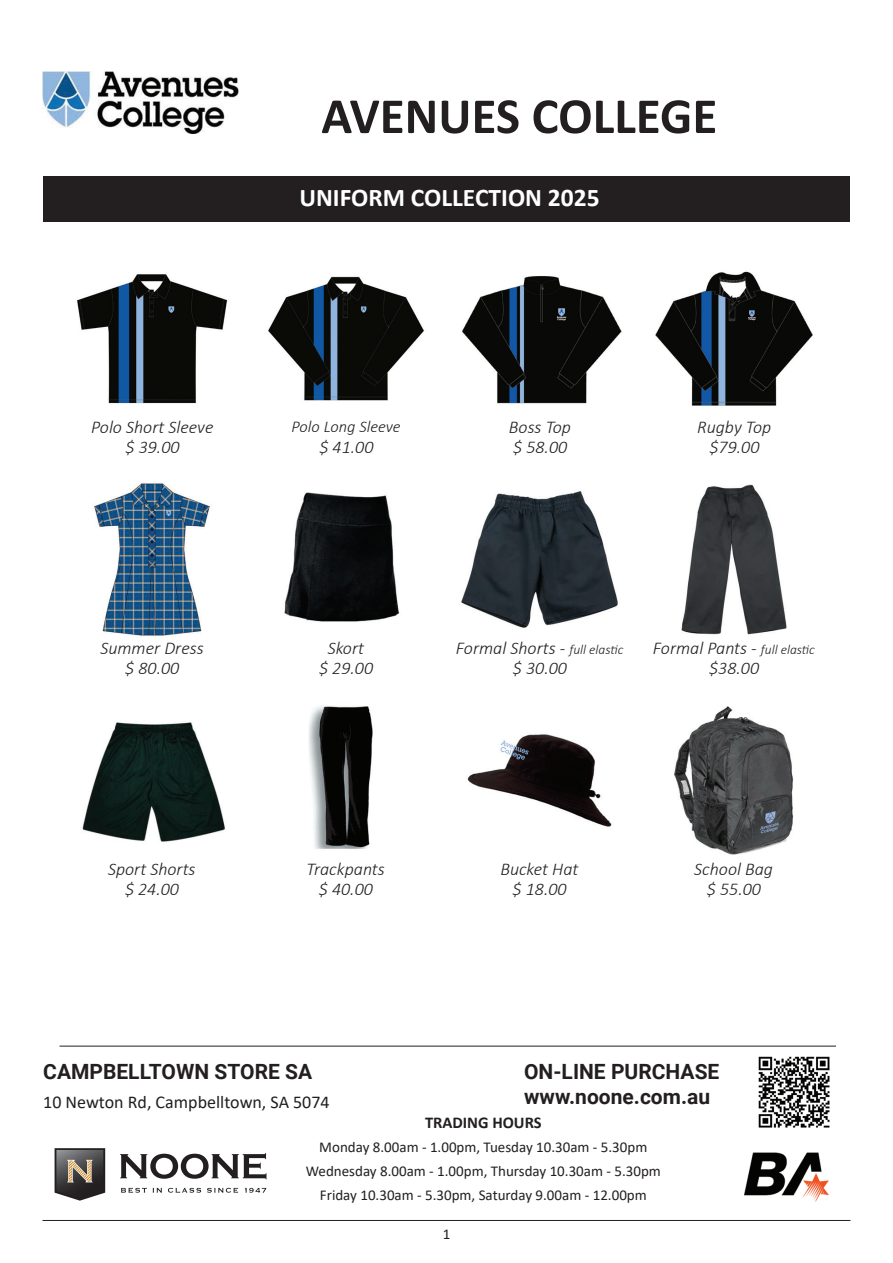
<style>
.page{position:relative;width:893px;height:1263px;background:#fff}
.page>*{position:absolute;margin:0;border:0;box-sizing:border-box;transform-origin:0 0}
.t1{font:700 51px "Calibri";color:#231f20}
.t2{font:700 25.5px "Calibri";color:#fff}
.t3{font:700 21px/25.2px "Roboto";color:#231f20}
.t4{font:italic 300 18px "Calibri";color:#231f20}
.t5{font:18px "Calibri";color:#231f20}
.t6{font:italic 300 16.5px "Calibri";color:#231f20}
.t7{font:700 16.5px "Calibri";color:#231f20}
.t8{font:15px/24px "Calibri";color:#231f20;text-align:center}
.s1{font-size:13.5px}
</style>
<div class="page">
<hr style="left:43px;top:1220px;width:807px;height:1px;background:#231f20">
<img style="left:43px;top:72px;width:195px;height:61px">
<svg style="left:120px;top:1153px;width:146px;height:26px"></svg>
<svg style="left:55px;top:1148px;width:50px;height:53px"></svg>
<svg style="left:121px;top:1188px;width:26px;height:5px"></svg>
<svg style="left:153px;top:1188px;width:9px;height:4px"></svg>
<svg style="left:168px;top:1188px;width:33px;height:5px"></svg>
<svg style="left:207px;top:1188px;width:31px;height:5px"></svg>
<svg style="left:245px;top:1188px;width:21px;height:5px"></svg>
<img style="left:745px;top:1152px;width:83px;height:50px">
<div style="left:43px;top:177px;width:807px;height:45px;background:#231f20"></div>
<img style="left:758px;top:1056px;width:72px;height:72px">
<hr style="left:60px;top:1046px;width:776px;height:1px;background:#231f20">
<img style="left:77px;top:274px;width:151px;height:130px">
<img style="left:94px;top:483px;width:116px;height:153px">
<img style="left:82px;top:722px;width:143px;height:120px">
<img style="left:462px;top:276px;width:160px;height:128px">
<img style="left:461px;top:491px;width:157px;height:137px">
<img style="left:467px;top:734px;width:145px;height:93px">
<img style="left:268px;top:276px;width:156px;height:125px">
<img style="left:284px;top:492px;width:116px;height:130px">
<img style="left:309px;top:706px;width:64px;height:143px">
<img style="left:655px;top:271px;width:158px;height:135px">
<img style="left:681px;top:484px;width:106px;height:151px">
<img style="left:674px;top:706px;width:120px;height:149px">
<h1 class="t1" style="left:321px;top:80px;width:397px">AVENUES COLLEGE</h1>
<h2 class="t2" style="left:299px;top:180px;width:302px">UNIFORM COLLECTION 2025</h2>
<p class="t4" style="left:91px;top:416px;width:124px">Polo Short Sleeve</p>
<p class="t6" style="left:292px;top:416px;width:111px">Polo Long Sleeve</p>
<p class="t4" style="left:509px;top:416px;width:64px">Boss Top</p>
<p class="t4" style="left:697px;top:416px;width:76px">Rugby Top</p>
<p class="t4" style="left:126px;top:436px;width:56px">$ 39.00</p>
<p class="t4" style="left:319px;top:436px;width:56px">$ 41.00</p>
<p class="t4" style="left:513px;top:436px;width:56px">$ 58.00</p>
<p class="t4" style="left:709px;top:436px;width:52px">$79.00</p>
<p class="t4" style="left:100px;top:637px;width:105px">Summer Dress</p>
<p class="t4" style="left:328px;top:637px;width:38px">Skort</p>
<p class="t4" style="left:456px;top:637px;width:169px">Formal Shorts - <span class="s1">full elastic</span></p>
<p class="t4" style="left:653px;top:637px;width:163px">Formal Pants - <span class="s1">full elastic</span></p>
<p class="t4" style="left:125px;top:657px;width:56px">$ 80.00</p>
<p class="t4" style="left:319px;top:657px;width:56px">$ 29.00</p>
<p class="t4" style="left:513px;top:657px;width:56px">$ 30.00</p>
<p class="t4" style="left:709px;top:657px;width:52px">$38.00</p>
<p class="t4" style="left:108px;top:858px;width:89px">Sport Shorts</p>
<p class="t4" style="left:306px;top:858px;width:80px">Trackpants</p>
<p class="t4" style="left:500px;top:858px;width:80px">Bucket Hat</p>
<p class="t4" style="left:694px;top:858px;width:80px">School Bag</p>
<p class="t4" style="left:125px;top:878px;width:56px">$ 24.00</p>
<p class="t4" style="left:319px;top:878px;width:56px">$ 40.00</p>
<p class="t4" style="left:513px;top:878px;width:56px">$ 18.00</p>
<p class="t4" style="left:707px;top:878px;width:56px">$ 55.00</p>
<p class="t3" style="left:43px;top:1058px;width:270px">CAMPBELLTOWN STORE SA</p>
<p class="t5" style="left:43px;top:1089px;width:288px">10 Newton Rd, Campbelltown, SA 5074</p>
<p class="t3" style="left:524px;top:1058px;width:197px">ON-LINE PURCHASE www.noone.com.au</p>
<p class="t7" style="left:425px;top:1111px;width:118px">TRADING HOURS</p>
<p class="t8" style="left:306px;top:1135px;width:357px">Monday 8.00am - 1.00pm, Tuesday 10.30am - 5.30pm<br>Wednesday 8.00am - 1.00pm, Thursday 10.30am - 5.30pm<br>Friday 10.30am - 5.30pm, Saturday 9.00am - 12.00pm</p>
<p class="t8" style="left:443px;top:1221px;width:9px">1</p>
</div>
